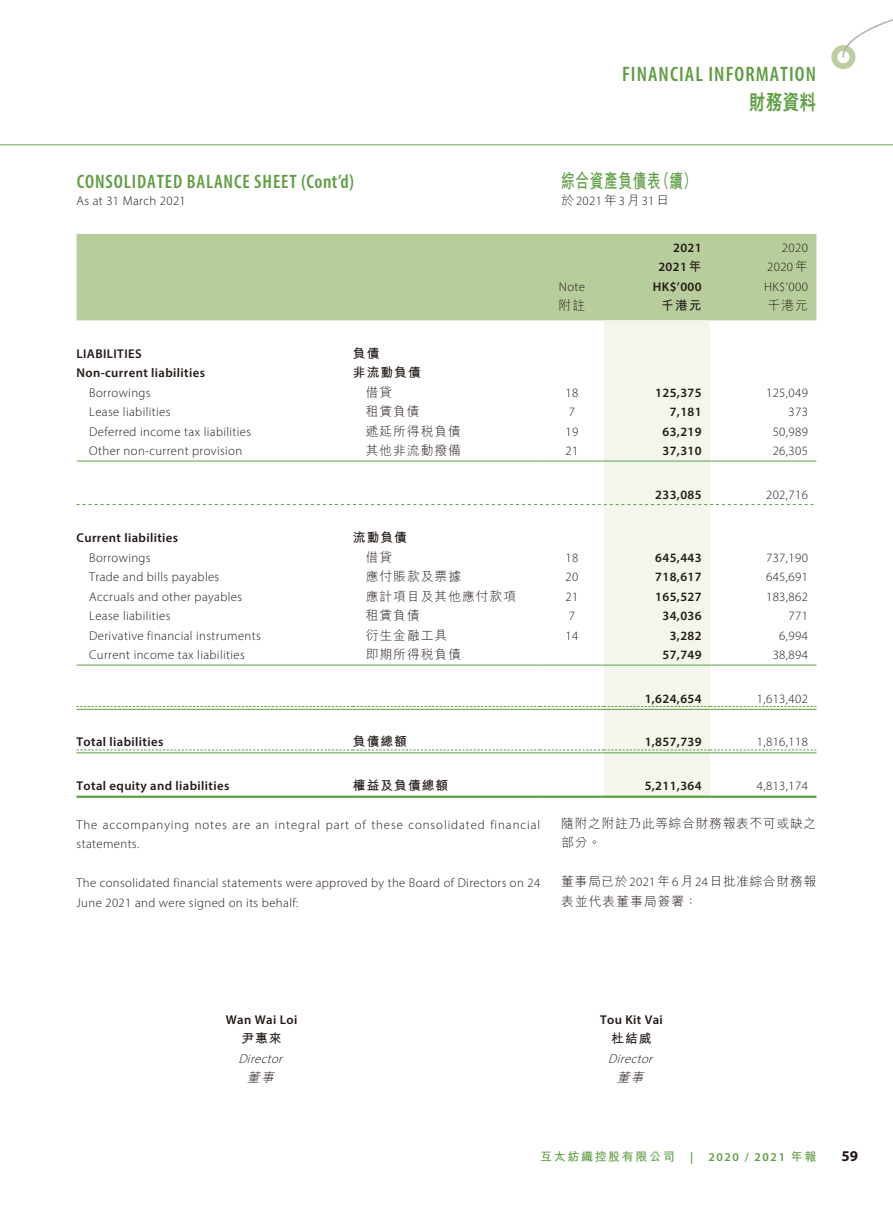
<style>
.page{position:relative;width:893px;height:1212px;background:#fff}
.page>*{position:absolute;margin:0;border:0;box-sizing:border-box;transform-origin:0 0}
.t1{font:600 condensed 21px "Myriad Pro";letter-spacing:.05em;color:#5f9e43}
.t2{font:800 21px "M Hei HK";color:#5f9e43;scale:.8 1}
.t3{font:600 condensed 19.5px "Myriad Pro";letter-spacing:.045em;color:#5f9e43}
.t4{font:700 19.5px "M Hei HK";letter-spacing:.05em;color:#5f9e43;scale:.7 1}
.t5{font:700 15px "Myriad Pro";color:#231916}
.t6{font:300 12.75px/19.5px "Myriad Pro";letter-spacing:.03em;color:#231916}
.t7{font:600 12.75px "Myriad Pro";letter-spacing:.03em;color:#231916}
.t8{font:300 12.75px/19.5px "Myriad Pro";letter-spacing:.075em;color:#231916}
.t9{font:300 12.75px "M Hei HK";letter-spacing:.08em;color:#231916}
.t10{font:300 12.75px/19.5px "M Hei HK";letter-spacing:.045em;color:#231916}
.t11{font:700 12.75px "M Hei HK";letter-spacing:.08em;color:#231916}
.t12{font:300 12.75px/19.5px "M Hei HK";letter-spacing:.055em;color:#231916}
.t13{font:italic 300 12.75px "Myriad Pro";color:#231916}
.t14{font:italic 300 12.75px "M Hei HK";color:#231916}
.t15{font:600 12px "Myriad Pro";letter-spacing:.135em;color:#5f9e43}
.t16{font:700 12px "M Hei HK";letter-spacing:.135em;color:#5f9e43}
.s1{font-family:"M Hei HK"}
.s2{font-family:"M Hei HK";font-weight:700}
.s3{font-family:"Myriad Pro"}
</style>
<div class="page">
<svg style="left:0;top:69px;width:893px;height:76px"></svg>
<svg style="left:831px;top:19px;width:62px;height:50px"></svg>
<div style="left:77px;top:234px;width:739px;height:86px;background:#b8cd9c"></div>
<div style="left:604px;top:320px;width:106px;height:476px;background:#f2f6ed"></div>
<hr style="left:77px;top:461px;width:276px;height:1px;background:#5f9e43">
<hr style="left:353px;top:461px;width:187px;height:1px;background:#5f9e43">
<hr style="left:540px;top:461px;width:64px;height:1px;background:#5f9e43">
<hr style="left:604px;top:461px;width:106px;height:1px;background:#5f9e43">
<hr style="left:710px;top:461px;width:106px;height:1px;background:#5f9e43">
<svg style="left:77px;top:504px;width:736px;height:1px"></svg>
<hr style="left:77px;top:665px;width:276px;height:1px;background:#5f9e43">
<hr style="left:353px;top:665px;width:187px;height:1px;background:#5f9e43">
<hr style="left:540px;top:665px;width:64px;height:1px;background:#5f9e43">
<hr style="left:604px;top:665px;width:106px;height:1px;background:#5f9e43">
<hr style="left:710px;top:665px;width:106px;height:1px;background:#5f9e43">
<hr style="left:77px;top:709px;width:276px;height:1px;background:#5f9e43">
<hr style="left:353px;top:709px;width:187px;height:1px;background:#5f9e43">
<hr style="left:540px;top:709px;width:64px;height:1px;background:#5f9e43">
<hr style="left:604px;top:709px;width:106px;height:1px;background:#5f9e43">
<svg style="left:77px;top:706px;width:739px;height:1px"></svg>
<hr style="left:710px;top:709px;width:106px;height:1px;background:#5f9e43">
<hr style="left:77px;top:752px;width:276px;height:1px;background:#5f9e43">
<hr style="left:353px;top:752px;width:187px;height:1px;background:#5f9e43">
<hr style="left:540px;top:752px;width:64px;height:1px;background:#5f9e43">
<hr style="left:604px;top:752px;width:106px;height:1px;background:#5f9e43">
<svg style="left:77px;top:749px;width:739px;height:1px"></svg>
<hr style="left:710px;top:752px;width:106px;height:1px;background:#5f9e43">
<hr style="left:77px;top:796px;width:276px;height:2px;background:#5f9e43">
<hr style="left:353px;top:796px;width:187px;height:2px;background:#5f9e43">
<hr style="left:540px;top:796px;width:64px;height:2px;background:#5f9e43">
<hr style="left:604px;top:796px;width:106px;height:2px;background:#5f9e43">
<hr style="left:710px;top:796px;width:106px;height:2px;background:#5f9e43">
<h2 class="t3" style="left:77px;top:169px;width:279px">CONSOLIDATED BALANCE SHEET (Cont’d)</h2>
<p class="t6" style="left:77px;top:191px;width:111px">As at 31 March 2021</p>
<h1 class="t1" style="left:622px;top:61px;width:195px">FINANCIAL INFORMATION</h1>
<h1 class="t2" style="left:749px;top:91px;width:85px">財務資料</h1>
<h2 class="t4" style="left:561px;top:166px;width:195px">綜合資產負債表（續）</h2>
<p class="t6" style="left:561px;top:191px;width:109px"><span class="s1">於</span>2021<span class="s1">年</span>3<span class="s1">月</span>31<span class="s1">日</span></p>
<p class="t7" style="left:673px;top:239px;width:30px">2021</p>
<p class="t6" style="left:782px;top:238px;width:28px">2020</p>
<p class="t7" style="left:658px;top:259px;width:45px">2021<span class="s2">年</span></p>
<p class="t6" style="left:767px;top:257px;width:42px">2020<span class="s1">年</span></p>
<p class="t6" style="left:559px;top:277px;width:28px">Note</p>
<p class="t7" style="left:653px;top:278px;width:50px">HK$’000</p>
<p class="t6" style="left:764px;top:277px;width:45px">HK$’000</p>
<p class="t9" style="left:559px;top:299px;width:28px">附註</p>
<p class="t11" style="left:661px;top:296px;width:42px">千港元</p>
<p class="t9" style="left:768px;top:299px;width:42px">千港元</p>
<p class="t7" style="left:77px;top:345px;width:67px">LIABILITIES</p>
<p class="t11" style="left:353px;top:344px;width:28px">負債</p>
<p class="t7" style="left:77px;top:365px;width:130px">Non-current liabilities</p>
<p class="t11" style="left:353px;top:363px;width:69px">非流動負債</p>
<p class="t6" style="left:89px;top:383px;width:63px">Borrowings</p>
<p class="t9" style="left:366px;top:386px;width:28px">借貸</p>
<p class="t6" style="left:565px;top:383px;width:14px">18</p>
<p class="t7" style="left:655px;top:384px;width:48px">125,375</p>
<p class="t6" style="left:766px;top:383px;width:43px">125,049</p>
<p class="t6" style="left:89px;top:402px;width:83px">Lease liabilities</p>
<p class="t9" style="left:366px;top:405px;width:56px">租賃負債</p>
<p class="t6" style="left:569px;top:402px;width:8px">7</p>
<p class="t7" style="left:670px;top:404px;width:33px">7,181</p>
<p class="t6" style="left:788px;top:402px;width:21px">373</p>
<p class="t6" style="left:89px;top:422px;width:164px">Deferred income tax liabilities</p>
<p class="t9" style="left:366px;top:425px;width:97px">遞延所得稅負債</p>
<p class="t6" style="left:565px;top:422px;width:14px">19</p>
<p class="t7" style="left:662px;top:423px;width:41px">63,219</p>
<p class="t6" style="left:773px;top:422px;width:37px">50,989</p>
<p class="t6" style="left:89px;top:441px;width:155px">Other non-current provision</p>
<p class="t9" style="left:366px;top:444px;width:97px">其他非流動撥備</p>
<p class="t6" style="left:565px;top:441px;width:14px">21</p>
<p class="t7" style="left:662px;top:443px;width:41px">37,310</p>
<p class="t6" style="left:773px;top:441px;width:37px">26,305</p>
<p class="t7" style="left:655px;top:486px;width:48px">233,085</p>
<p class="t6" style="left:766px;top:485px;width:43px">202,716</p>
<p class="t7" style="left:77px;top:530px;width:103px">Current liabilities</p>
<p class="t11" style="left:353px;top:528px;width:56px">流動負債</p>
<p class="t6" style="left:89px;top:548px;width:63px">Borrowings</p>
<p class="t9" style="left:366px;top:551px;width:28px">借貸</p>
<p class="t6" style="left:565px;top:548px;width:14px">18</p>
<p class="t7" style="left:655px;top:549px;width:48px">645,443</p>
<p class="t6" style="left:766px;top:548px;width:43px">737,190</p>
<p class="t6" style="left:89px;top:567px;width:132px">Trade and bills payables</p>
<p class="t9" style="left:366px;top:570px;width:97px">應付賬款及票據</p>
<p class="t6" style="left:565px;top:567px;width:14px">20</p>
<p class="t7" style="left:655px;top:569px;width:48px">718,617</p>
<p class="t6" style="left:766px;top:567px;width:43px">645,691</p>
<p class="t6" style="left:89px;top:587px;width:154px">Accruals and other payables</p>
<p class="t9" style="left:366px;top:590px;width:152px">應計項目及其他應付款項</p>
<p class="t6" style="left:565px;top:587px;width:14px">21</p>
<p class="t7" style="left:655px;top:588px;width:48px">165,527</p>
<p class="t6" style="left:766px;top:587px;width:43px">183,862</p>
<p class="t6" style="left:89px;top:606px;width:83px">Lease liabilities</p>
<p class="t9" style="left:366px;top:609px;width:56px">租賃負債</p>
<p class="t6" style="left:569px;top:606px;width:8px">7</p>
<p class="t7" style="left:662px;top:608px;width:41px">34,036</p>
<p class="t6" style="left:788px;top:606px;width:21px">771</p>
<p class="t6" style="left:89px;top:626px;width:173px">Derivative financial instruments</p>
<p class="t9" style="left:366px;top:629px;width:83px">衍生金融工具</p>
<p class="t6" style="left:565px;top:626px;width:14px">14</p>
<p class="t7" style="left:670px;top:627px;width:33px">3,282</p>
<p class="t6" style="left:779px;top:626px;width:30px">6,994</p>
<p class="t6" style="left:89px;top:645px;width:157px">Current income tax liabilities</p>
<p class="t9" style="left:366px;top:648px;width:97px">即期所得稅負債</p>
<p class="t7" style="left:662px;top:647px;width:41px">57,749</p>
<p class="t6" style="left:773px;top:645px;width:37px">38,894</p>
<p class="t7" style="left:645px;top:690px;width:58px">1,624,654</p>
<p class="t6" style="left:757px;top:689px;width:53px">1,613,402</p>
<p class="t7" style="left:77px;top:734px;width:88px">Total liabilities</p>
<p class="t11" style="left:353px;top:732px;width:56px">負債總額</p>
<p class="t7" style="left:645px;top:734px;width:58px">1,857,739</p>
<p class="t6" style="left:757px;top:732px;width:53px">1,816,118</p>
<p class="t7" style="left:77px;top:777px;width:154px">Total equity and liabilities</p>
<p class="t11" style="left:353px;top:776px;width:97px">權益及負債總額</p>
<p class="t7" style="left:645px;top:777px;width:58px">5,211,364</p>
<p class="t6" style="left:757px;top:776px;width:53px">4,813,174</p>
<p class="t8" style="left:77px;top:815px;width:465px">The accompanying notes are an integral part of these consolidated financial statements.</p>
<p class="t6" style="left:77px;top:873px;width:465px">The consolidated financial statements were approved by the Board of Directors on 24<br>June 2021 and were signed on its behalf:</p>
<p class="t12" style="left:561px;top:813px;width:256px">隨附之附註乃此等綜合財務報表不可或缺之部分。</p>
<p class="t10" style="left:561px;top:872px;width:256px">董事局已於<span class="s3">2021</span>年<span class="s3">6</span>月<span class="s3">24</span>日批准綜合財務報表並代表董事局簽署：</p>
<p class="t7" style="left:226px;top:1011px;width:73px">Wan Wai Loi</p>
<p class="t7" style="left:600px;top:1011px;width:64px">Tou Kit Vai</p>
<p class="t11" style="left:241px;top:1029px;width:42px">尹惠來</p>
<p class="t11" style="left:611px;top:1029px;width:42px">杜結威</p>
<p class="t13" style="left:238px;top:1051px;width:49px">Director</p>
<p class="t13" style="left:608px;top:1051px;width:49px">Director</p>
<p class="t14" style="left:247px;top:1071px;width:31px">董事</p>
<p class="t14" style="left:617px;top:1071px;width:31px">董事</p>
<p class="t16" style="left:540px;top:1148px;width:136px">互太紡織控股有限公司</p>
<p class="t15" style="left:690px;top:1149px;width:5px">|</p>
<p class="t15" style="left:708px;top:1149px;width:110px">2020 / 2021 <span class="s2">年報</span></p>
<p class="t5" style="left:841px;top:1146px;width:18px">59</p>
</div>
